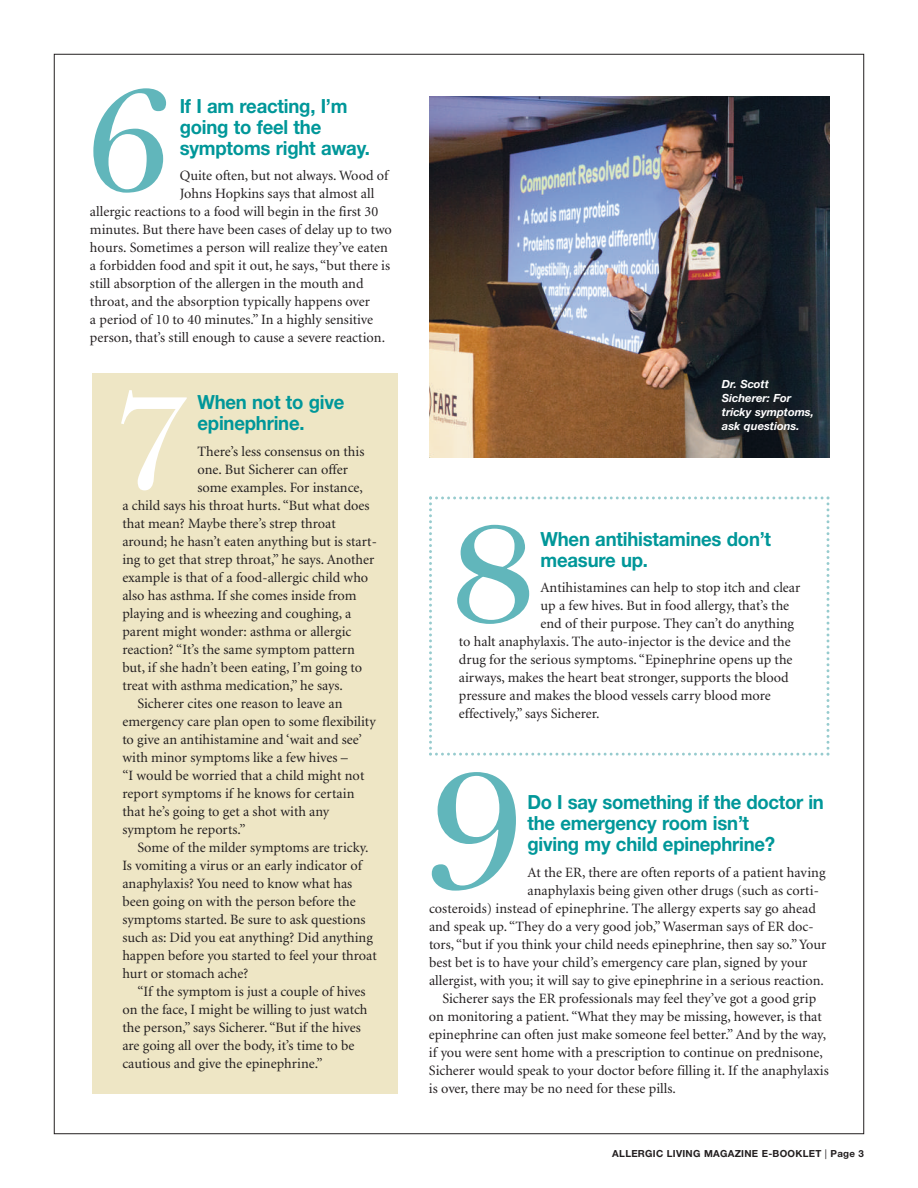
<style>
.page{position:relative;width:918px;height:1188px;background:#fff}
.page>*{position:absolute;margin:0;border:0;box-sizing:border-box;transform-origin:0 0}
.t1{font:164.1px "Miller Display";color:#61b6bb;scale:1.06 1}
.t2{font:154.65px "Miller Display";color:#61b6bb;scale:1.06 1}
.t3{font:146.1px "Miller Display";color:#61b6bb;scale:1.06 1}
.t4{font:130.05px "Miller Display";color:#fff;scale:1.06 1}
.t5{font:700 19.5px/21px "Helvetica Neue";letter-spacing:-.01em;color:#009799;scale:.95 1}
.t6{font:14.25px "Minion";color:#231f20}
.t7{font:italic 700 11.25px/14.2px "Helvetica Neue";color:#fff}
.t8{font:700 9.75px "Helvetica Neue";letter-spacing:.03em;color:#231f20}
.s1{font-weight:400}
</style>
<div class="page">
<div style="left:92px;top:373px;width:306px;height:720px;background:#eee6c5"></div>
<img style="left:429px;top:97px;width:401px;height:360px">
<svg style="left:429px;top:496px;width:400px;height:260px"></svg>
<h3 class="t3" style="left:84px;top:55px;width:84px">6</h3>
<h3 class="t5" style="left:180px;top:97px;width:202px">If I am reacting, I’m going to feel the symptoms right away.</h3>
<p class="t6" style="left:180px;top:170px;width:210px">Quite often, but not always. Wood of</p>
<p class="t6" style="left:180px;top:188px;width:196px">Johns Hopkins says that almost all</p>
<p class="t6" style="left:90px;top:206px;width:290px">allergic reactions to a food will begin in the first 30</p>
<p class="t6" style="left:90px;top:224px;width:303px">minutes. But there have been cases of delay up to two</p>
<p class="t6" style="left:90px;top:242px;width:300px">hours. Sometimes a person will realize they’ve eaten</p>
<p class="t6" style="left:90px;top:260px;width:302px">a forbidden food and spit it out, he says, “but there is</p>
<p class="t6" style="left:90px;top:278px;width:275px">still absorption of the allergen in the mouth and</p>
<p class="t6" style="left:90px;top:296px;width:282px">throat, and the absorption typically happens over</p>
<p class="t6" style="left:90px;top:314px;width:285px">a period of 10 to 40 minutes.” In a highly sensitive</p>
<p class="t6" style="left:90px;top:332px;width:297px">person, that’s still enough to cause a severe reaction.</p>
<h3 class="t4" style="left:116px;top:354px;width:67px">7</h3>
<h3 class="t5" style="left:197px;top:394px;width:156px">When not to give epinephrine.</h3>
<p class="t6" style="left:197px;top:446px;width:168px">There’s less consensus on this</p>
<p class="t6" style="left:197px;top:464px;width:152px">one. But Sicherer can offer</p>
<p class="t6" style="left:197px;top:482px;width:167px">some examples. For instance,</p>
<p class="t6" style="left:122px;top:500px;width:249px">a child says his throat hurts. “But what does</p>
<p class="t6" style="left:122px;top:518px;width:215px">that mean? Maybe there’s strep throat</p>
<p class="t6" style="left:122px;top:536px;width:256px">around; he hasn’t eaten anything but is start-</p>
<p class="t6" style="left:122px;top:554px;width:253px">ing to get that strep throat,” he says. Another</p>
<p class="t6" style="left:122px;top:572px;width:247px">example is that of a food-allergic child who</p>
<p class="t6" style="left:122px;top:590px;width:236px">also has asthma. If she comes inside from</p>
<p class="t6" style="left:122px;top:608px;width:231px">playing and is wheezing and coughing, a</p>
<p class="t6" style="left:122px;top:626px;width:231px">parent might wonder: asthma or allergic</p>
<p class="t6" style="left:122px;top:644px;width:234px">reaction? “It’s the same symptom pattern</p>
<p class="t6" style="left:122px;top:662px;width:241px">but, if she hadn’t been eating, I’m going to</p>
<p class="t6" style="left:122px;top:680px;width:222px">treat with asthma medication,” he says.</p>
<p class="t6" style="left:137px;top:698px;width:207px">Sicherer cites one reason to leave an</p>
<p class="t6" style="left:122px;top:716px;width:255px">emergency care plan open to some flexibility</p>
<p class="t6" style="left:122px;top:734px;width:241px">to give an antihistamine and ‘wait and see’</p>
<p class="t6" style="left:122px;top:752px;width:227px">with minor symptoms like a few hives –</p>
<p class="t6" style="left:122px;top:770px;width:244px">“I would be worried that a child might not</p>
<p class="t6" style="left:122px;top:788px;width:234px">report symptoms if he knows for certain</p>
<p class="t6" style="left:122px;top:806px;width:208px">that he’s going to get a shot with any</p>
<p class="t6" style="left:122px;top:824px;width:125px">symptom he reports.”</p>
<p class="t6" style="left:137px;top:842px;width:233px">Some of the milder symptoms are tricky.</p>
<p class="t6" style="left:122px;top:860px;width:241px">Is vomiting a virus or an early indicator of</p>
<p class="t6" style="left:122px;top:878px;width:231px">anaphylaxis? You need to know what has</p>
<p class="t6" style="left:122px;top:896px;width:235px">been going on with the person before the</p>
<p class="t6" style="left:122px;top:914px;width:245px">symptoms started. Be sure to ask questions</p>
<p class="t6" style="left:122px;top:932px;width:252px">such as: Did you eat anything? Did anything</p>
<p class="t6" style="left:122px;top:950px;width:256px">happen before you started to feel your throat</p>
<p class="t6" style="left:122px;top:968px;width:128px">hurt or stomach ache?</p>
<p class="t6" style="left:137px;top:986px;width:230px">“If the symptom is just a couple of hives</p>
<p class="t6" style="left:122px;top:1004px;width:247px">on the face, I might be willing to just watch</p>
<p class="t6" style="left:122px;top:1022px;width:240px">the person,” says Sicherer. “But if the hives</p>
<p class="t6" style="left:122px;top:1040px;width:234px">are going all over the body, it’s time to be</p>
<p class="t6" style="left:122px;top:1058px;width:202px">cautious and give the epinephrine.”</p>
<p class="t7" style="left:722px;top:378px;width:93px">Dr. Scott<br>Sicherer: For tricky symptoms, ask questions.</p>
<h2 class="t2" style="left:447px;top:478px;width:88px">8</h2>
<h3 class="t5" style="left:541px;top:530px;width:244px">When antihistamines don’t measure up.</h3>
<p class="t6" style="left:541px;top:582px;width:261px">Antihistamines can help to stop itch and clear</p>
<p class="t6" style="left:541px;top:600px;width:250px">up a few hives. But in food allergy, that’s the</p>
<p class="t6" style="left:541px;top:618px;width:255px">end of their purpose. They can’t do anything</p>
<p class="t6" style="left:459px;top:636px;width:333px">to halt anaphylaxis. The auto-injector is the device and the</p>
<p class="t6" style="left:459px;top:654px;width:335px">drug for the serious symptoms. “Epinephrine opens up the</p>
<p class="t6" style="left:459px;top:672px;width:331px">airways, makes the heart beat stronger, supports the blood</p>
<p class="t6" style="left:459px;top:690px;width:313px">pressure and makes the blood vessels carry blood more</p>
<p class="t6" style="left:459px;top:708px;width:142px">effectively,” says Sicherer.</p>
<h1 class="t1" style="left:427px;top:721px;width:95px">9</h1>
<h3 class="t5" style="left:528px;top:794px;width:314px">Do I say something if the doctor in the emergency room isn’t<br>giving my child epinephrine?</h3>
<p class="t6" style="left:527px;top:867px;width:300px">At the ER, there are often reports of a patient having</p>
<p class="t6" style="left:527px;top:885px;width:293px">anaphylaxis being given other drugs (such as corti-</p>
<p class="t6" style="left:429px;top:903px;width:388px">costeroids) instead of epinephrine. The allergy experts say go ahead</p>
<p class="t6" style="left:429px;top:921px;width:386px">and speak up. “They do a very good job,”Waserman says of ER doc-</p>
<p class="t6" style="left:429px;top:939px;width:399px">tors, “but if you think your child needs epinephrine, then say so.”Your</p>
<p class="t6" style="left:429px;top:957px;width:380px">best bet is to have your child’s emergency care plan, signed by your</p>
<p class="t6" style="left:429px;top:975px;width:396px">allergist, with you; it will say to give epinephrine in a serious reaction.</p>
<p class="t6" style="left:442px;top:993px;width:375px">Sicherer says the ER professionals may feel they’ve got a good grip</p>
<p class="t6" style="left:429px;top:1011px;width:394px">on monitoring a patient. “What they may be missing, however, is that</p>
<p class="t6" style="left:429px;top:1029px;width:399px">epinephrine can often just make someone feel better.” And by the way,</p>
<p class="t6" style="left:429px;top:1047px;width:395px">if you were sent home with a prescription to continue on prednisone,</p>
<p class="t6" style="left:429px;top:1065px;width:401px">Sicherer would speak to your doctor before filling it. If the anaphylaxis</p>
<p class="t6" style="left:429px;top:1083px;width:248px">is over, there may be no need for these pills.</p>
<p class="t8" style="left:612px;top:1150px;width:253px">ALLERGIC LIVING MAGAZINE E-BOOKLET <span class="s1">|</span> Page 3</p>
</div>
